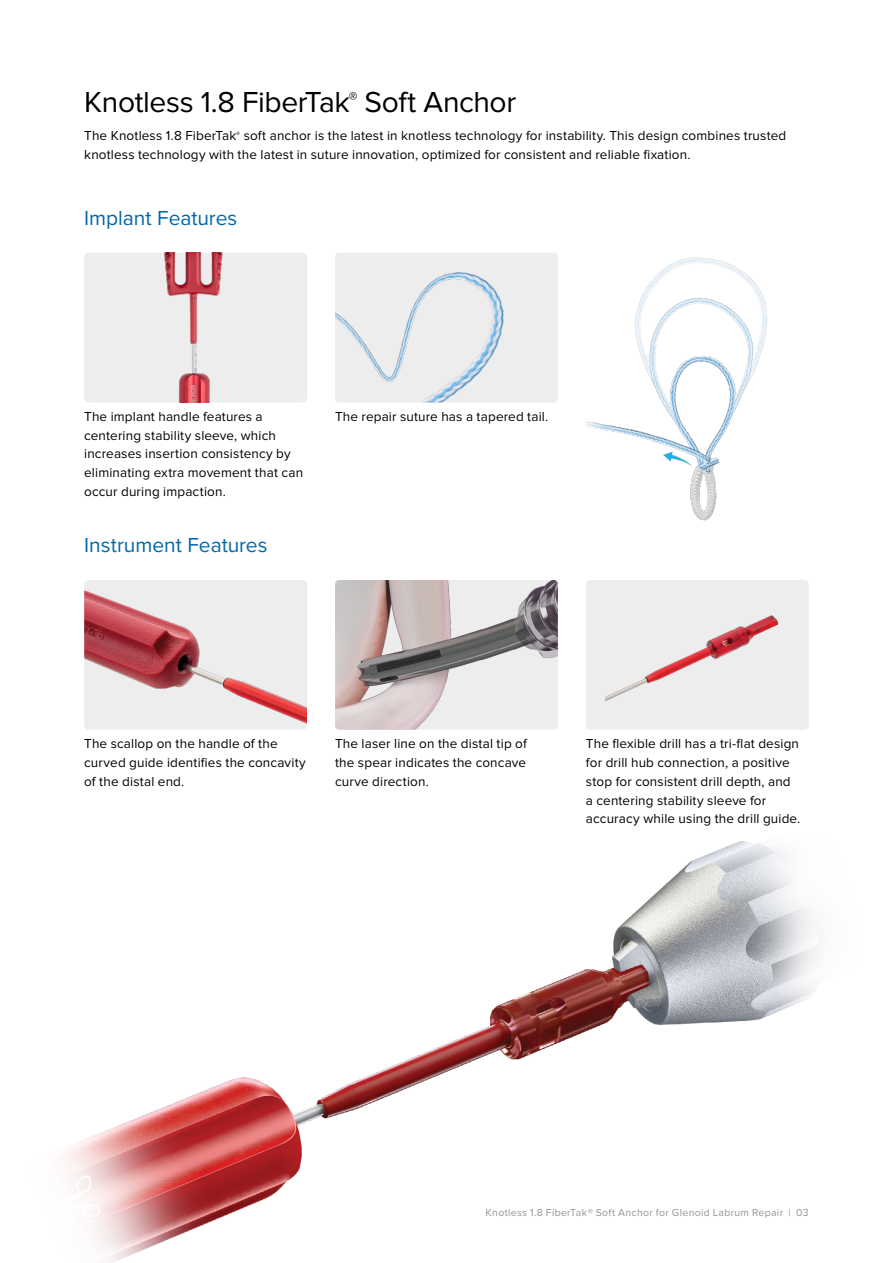
<style>
.page{position:relative;width:893px;height:1263px;background:#fff}
.page>*{position:absolute;margin:0;border:0;box-sizing:border-box;transform-origin:0 0}
.t1{font:30px "Proxima Nova";letter-spacing:-.015em;color:#000}
.t2{font:21px "Proxima Nova";color:#0068a8}
.t3{font:13.5px/18.8px "Proxima Nova";letter-spacing:.01em;color:#000}
.t4{font:10.5px "Proxima Nova";letter-spacing:.03em;color:#939598}
</style>
<div class="page">
<div style="left:84px;top:253px;width:223px;height:149px;background:#ededee;border-radius:4px"></div>
<img style="left:164px;top:253px;width:59px;height:149px">
<div style="left:335px;top:253px;width:223px;height:149px;background:#ededee;border-radius:4px"></div>
<img style="left:335px;top:272px;width:169px;height:130px">
<img style="left:586px;top:257px;width:181px;height:264px">
<img style="left:84px;top:580px;width:223px;height:150px">
<img style="left:335px;top:580px;width:223px;height:150px">
<div style="left:586px;top:580px;width:223px;height:150px;background:#ededee;border-radius:4px"></div>
<img style="left:606px;top:615px;width:173px;height:86px">
<img style="left:64px;top:841px;width:757px;height:422px">
<h1 class="t1" style="left:84px;top:85px;width:434px">Knotless 1.8 FiberTak<sup>®</sup> Soft Anchor</h1>
<p class="t3" style="left:84px;top:127px;width:704px">The Knotless 1.8 FiberTak<sup>®</sup> soft anchor is the latest in knotless technology for instability. This design combines trusted knotless technology with the latest in suture innovation, optimized for consistent and reliable fixation.</p>
<h2 class="t2" style="left:84px;top:205px;width:154px">Implant Features</h2>
<p class="t3" style="left:84px;top:407px;width:180px">The implant handle features a</p>
<p class="t3" style="left:335px;top:407px;width:215px">The repair suture has a tapered tail.</p>
<p class="t3" style="left:84px;top:426px;width:220px">centering stability sleeve, which increases insertion consistency by eliminating extra movement that can occur during impaction.</p>
<h2 class="t2" style="left:84px;top:533px;width:185px">Instrument Features</h2>
<p class="t3" style="left:84px;top:735px;width:223px">The scallop on the handle of the curved guide identifies the concavity of the distal end.</p>
<p class="t3" style="left:586px;top:735px;width:216px">The flexible drill has a tri-flat design for drill hub connection, a positive stop for consistent drill depth, and a centering stability sleeve for accuracy while using the drill guide.</p>
<p class="t3" style="left:335px;top:735px;width:193px;text-align:justify">The laser line on the distal tip of the spear indicates the concave curve direction.</p>
<p class="t4" style="left:486px;top:1207px;width:325px">Knotless 1.8 FiberTak® Soft Anchor for Glenoid Labrum Repair | 03</p>
</div>
